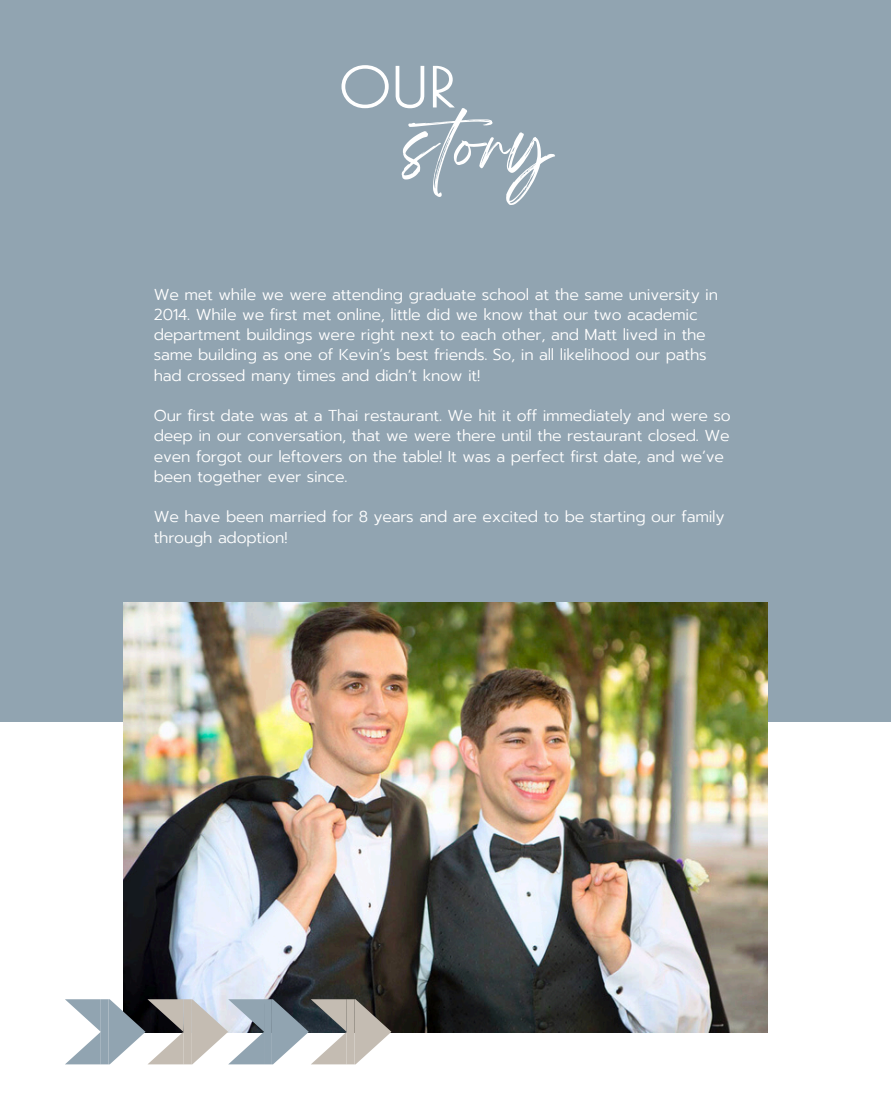
<style>
.page{position:relative;width:891px;height:1107px;background:#fff}
.page>*{position:absolute;margin:0;border:0;box-sizing:border-box;transform-origin:0 0}
.t1{font:60px "Breathing";color:#fff}
.t2{font:700 55.5px "Poiret One";color:#fff}
.t3{font:300 15.75px/20.2px "Prompt";letter-spacing:-.015em;color:#fff}
</style>
<div class="page">
<div style="left:0;top:0;width:891px;height:722px;background:#91a4b1"></div>
<img style="left:123px;top:602px;width:645px;height:430px">
<svg style="left:65px;top:999px;width:326px;height:65px"></svg>
<h1 class="t2" style="left:339px;top:54px;width:118px">OUR</h1>
<h1 class="t1" style="left:403px;top:128px;width:150px">story</h1>
<p class="t3" style="left:154px;top:284px;width:566px">We met while we were attending graduate school at the same university in 2014. While we first met online, little did we know that our two academic department buildings were right next to each other, and Matt lived in the same building as one of Kevin’s best friends. So, in all likelihood our paths had crossed many times and didn’t know it!</p>
<p class="t3" style="left:154px;top:406px;width:578px">Our first date was at a Thai restaurant. We hit it off immediately and were so deep in our conversation, that we were there until the restaurant closed. We even forgot our leftovers on the table! It was a perfect first date, and we’ve been together ever since.</p>
<p class="t3" style="left:154px;top:507px;width:572px">We have been married for 8 years and are excited to be starting our family through adoption!</p>
</div>
